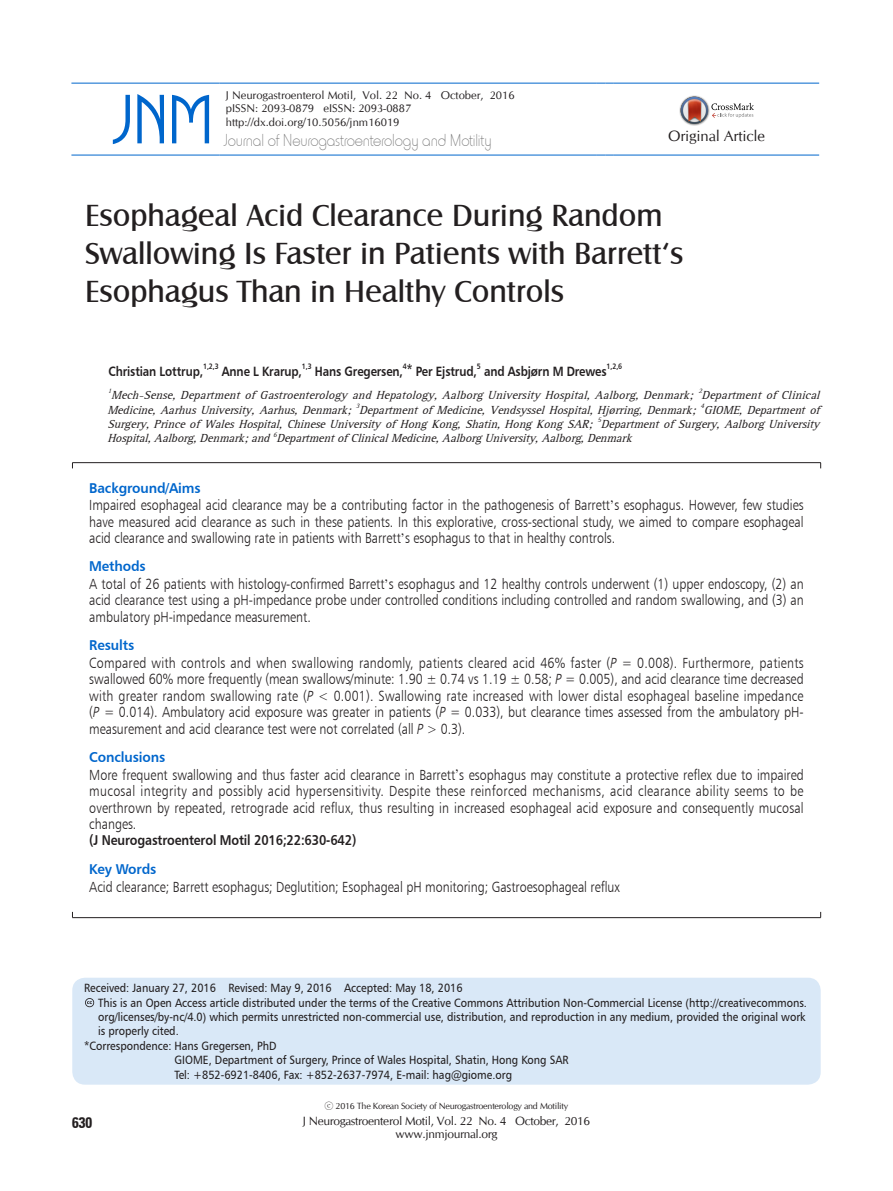
<style>
.page{position:relative;width:893px;height:1191px;background:#fff}
.page>*{position:absolute;margin:0;border:0;box-sizing:border-box;transform-origin:0 0}
.t1{font:500 64.5px "Busorama IT Cby BT";color:#06c}
.t2{font:31.5px/37.8px "Castle T";color:#231f20}
.t3{font:18px "Horatio D Ligh";letter-spacing:-.015em;color:#787878;scale:.9 1}
.t4{font:15.3px "Univeconbol";color:#231f20}
.t5{font:15px "CG Omega";letter-spacing:-.01em;color:#231f20}
.t6{font:14.7px/16.5px "Humanist 777 BT Light B";color:#231f20;text-align:justify;scale:.85 1}
.t7{font:14.25px "Humanist 777 BT Bold B";letter-spacing:-.01em;color:#06c;scale:.95 1}
.t8{font:14.25px "Humanist 777 BT Bold B";letter-spacing:-.01em;color:#231f20;scale:.87 1}
.t9{font:13.5px "Humanist 777 BT Bold B";letter-spacing:-.01em;color:#231f20;scale:.85 1}
.t10{font:12px "Humanist 777 BT Roman B";color:#231f20;scale:.9 1}
.t11{font:italic 12px "Rotisser";color:#231f20}
.t12{font:12px/13.5px "CG Omega";letter-spacing:-.025em;color:#231f20;text-align:center}
.t13{font:11.25px/13.5px "CG Omega";color:#231f20}
.t14{font:9px "CG Omega";letter-spacing:-.025em;color:#231f20}
.t15{font:7.8px "Humanist 777 BT Bold B";color:#231f20;scale:.85 1}
.t16{font:italic 7.05px "Rotisser";color:#231f20}
.s1{font-family:"Times"}
.s2{font-style:italic}
.s3{font-family:"Batang Che"}
</style>
<div class="page">
<hr style="left:72px;top:462px;width:749px;height:1px;background:#231f20">
<hr style="left:72px;top:917px;width:749px;height:1px;background:#231f20">
<div style="left:72px;top:977px;width:749px;height:107px;background:#d9e8f7;border-radius:13px"></div>
<svg style="left:85px;top:998px;width:10px;height:10px"></svg>
<hr style="left:71px;top:83px;width:148px;height:1px;background:#06c">
<hr style="left:71px;top:155px;width:148px;height:1px;background:#06c">
<hr style="left:219px;top:83px;width:378px;height:1px;background:#06c">
<svg style="left:597px;top:83px;width:17px;height:1px"></svg>
<hr style="left:614px;top:83px;width:205px;height:1px;background:#06c">
<hr style="left:614px;top:155px;width:205px;height:1px;background:#06c">
<svg style="left:597px;top:155px;width:17px;height:1px"></svg>
<hr style="left:219px;top:155px;width:378px;height:1px;background:#06c">
<img style="left:679px;top:95px;width:22px;height:30px">
<svg style="left:681px;top:97px;width:73px;height:27px"></svg>
<h1 class="t1" style="left:112px;top:81px;width:102px">JNM</h1>
<p class="t13" style="left:226px;top:89px;width:290px">J Neurogastroenterol Motil, Vol. 22 No. 4 October, 2016 pISSN: 2093-0879 eISSN: 2093-0887 http://dx.doi.org/10.5056/jnm16019</p>
<p class="t3" style="left:224px;top:130px;width:299px">Journal of Neurogastroenterology and Motility</p>
<p class="t5" style="left:668px;top:127px;width:98px">Original Article</p>
<h2 class="t2" style="left:85px;top:197px;width:600px">Esophageal Acid Clearance During Random<br>Swallowing Is Faster in Patients with Barrett‘s<br>Esophagus Than in Healthy Controls</h2>
<p class="t9" style="left:108px;top:362px;width:113px">Christian Lottrup,</p>
<p class="t15" style="left:203px;top:362px;width:20px">1,2,3</p>
<p class="t9" style="left:222px;top:362px;width:96px">Anne L Krarup,</p>
<p class="t15" style="left:302px;top:362px;width:13px">1,3</p>
<p class="t9" style="left:315px;top:362px;width:192px">Hans Gregersen,<sup>4</sup>* Per Ejstrud,</p>
<p class="t15" style="left:477px;top:362px;width:6px">5</p>
<p class="t9" style="left:484px;top:362px;width:146px">and Asbjørn M Drewes</p>
<p class="t15" style="left:607px;top:362px;width:20px">1,2,6</p>
<p class="t16" style="left:108px;top:387px;width:7px">1</p>
<p class="t11" style="left:111px;top:388px;width:714px">Mech-Sense, Department of Gastroenterology and Hepatology, Aalborg University Hospital, Aalborg, Denmark; Department of Clinical</p>
<p class="t16" style="left:698px;top:387px;width:7px">2</p>
<p class="t11" style="left:107px;top:403px;width:714px">Medicine, Aarhus University, Aarhus, Denmark; Department of Medicine, Vendsyssel Hospital, Hjørring, Denmark; GIOME, Department of</p>
<p class="t16" style="left:356px;top:401px;width:7px">3</p>
<p class="t16" style="left:701px;top:401px;width:7px">4</p>
<p class="t11" style="left:107px;top:417px;width:717px">Surgery, Prince of Wales Hospital, Chinese University of Hong Kong, Shatin, Hong Kong SAR; Department of Surgery, Aalborg University</p>
<p class="t16" style="left:598px;top:416px;width:7px">5</p>
<p class="t11" style="left:107px;top:431px;width:530px">Hospital, Aalborg, Denmark; and Department of Clinical Medicine, Aalborg University, Aalborg, Denmark</p>
<p class="t16" style="left:273px;top:430px;width:7px">6</p>
<p class="t7" style="left:89px;top:478px;width:119px">Background/Aims</p>
<p class="t6" style="left:89px;top:496px;width:842px">Impaired esophageal acid clearance may be a contributing factor in the pathogenesis of Barrett<span class="s1">’</span>s esophagus. However, few studies have measured acid clearance as such in these patients. In this explorative, cross-sectional study, we aimed to compare esophageal acid clearance and swallowing rate in patients with Barrett<span class="s1">’</span>s esophagus to that in healthy controls.</p>
<p class="t7" style="left:89px;top:557px;width:61px">Methods</p>
<p class="t6" style="left:89px;top:575px;width:842px">A total of 26 patients with histology-confirmed Barrett<span class="s1">’</span>s esophagus and 12 healthy controls underwent (1) upper endoscopy, (2) an acid clearance test using a pH-impedance probe under controlled conditions including controlled and random swallowing, and (3) an ambulatory pH-impedance measurement.</p>
<p class="t7" style="left:89px;top:636px;width:49px">Results</p>
<p class="t6" style="left:89px;top:654px;width:842px">Compared with controls and when swallowing randomly, patients cleared acid 46% faster (<span class="s2">P</span> = 0.008). Furthermore, patients swallowed 60% more frequently (mean swallows/minute: 1.90 ± 0.74 vs 1.19 ± 0.58; <span class="s2">P</span> = 0.005), and acid clearance time decreased with greater random swallowing rate (<span class="s2">P</span> &lt; 0.001). Swallowing rate increased with lower distal esophageal baseline impedance (<span class="s2">P</span> = 0.014). Ambulatory acid exposure was greater in patients (<span class="s2">P</span> = 0.033), but clearance times assessed from the ambulatory pH&shy;measurement and acid clearance test were not correlated (all <span class="s2">P</span> &gt; 0.3).</p>
<p class="t7" style="left:89px;top:748px;width:81px">Conclusions</p>
<p class="t6" style="left:89px;top:766px;width:842px">More frequent swallowing and thus faster acid clearance in Barrett<span class="s1">’</span>s esophagus may constitute a protective reflex due to impaired mucosal integrity and possibly acid hypersensitivity. Despite these reinforced mechanisms, acid clearance ability seems to be overthrown by repeated, retrograde acid reflux, thus resulting in increased esophageal acid exposure and consequently mucosal changes.</p>
<p class="t8" style="left:89px;top:831px;width:309px">(J Neurogastroenterol Motil 2016;22:630-642)</p>
<p class="t7" style="left:89px;top:860px;width:72px">Key Words</p>
<p class="t6" style="left:89px;top:878px;width:626px">Acid clearance; Barrett esophagus; Deglutition; Esophageal pH monitoring; Gastroesophageal reflux</p>
<p class="t10" style="left:84px;top:980px;width:422px">Received: January 27, 2016 Revised: May 9, 2016 Accepted: May 18, 2016</p>
<p class="t10" style="left:98px;top:995px;width:789px">This is an Open Access article distributed under the terms of the Creative Commons Attribution Non-Commercial License (http://creativecommons.</p>
<p class="t10" style="left:98px;top:1009px;width:788px">org/licenses/by-nc/4.0) which permits unrestricted non-commercial use, distribution, and reproduction in any medium, provided the original work</p>
<p class="t10" style="left:98px;top:1023px;width:91px">is properly cited.</p>
<p class="t10" style="left:84px;top:1038px;width:215px">*Correspondence: Hans Gregersen, PhD</p>
<p class="t10" style="left:175px;top:1052px;width:439px">GIOME, Department of Surgery, Prince of Wales Hospital, Shatin, Hong Kong SAR</p>
<p class="t10" style="left:175px;top:1067px;width:377px">Tel: +852-6921-8406, Fax: +852-2637-7974, E-mail: hag@giome.org</p>
<p class="t4" style="left:72px;top:1112px;width:21px">630</p>
<p class="t14" style="left:325px;top:1100px;width:245px"><span class="s3">ⓒ</span> 2016 The Korean Society of Neurogastroenterology and Motility</p>
<p class="t12" style="left:303px;top:1114px;width:289px">J Neurogastroenterol Motil, Vol. 22 No. 4 October, 2016 www.jnmjournal.org</p>
</div>
